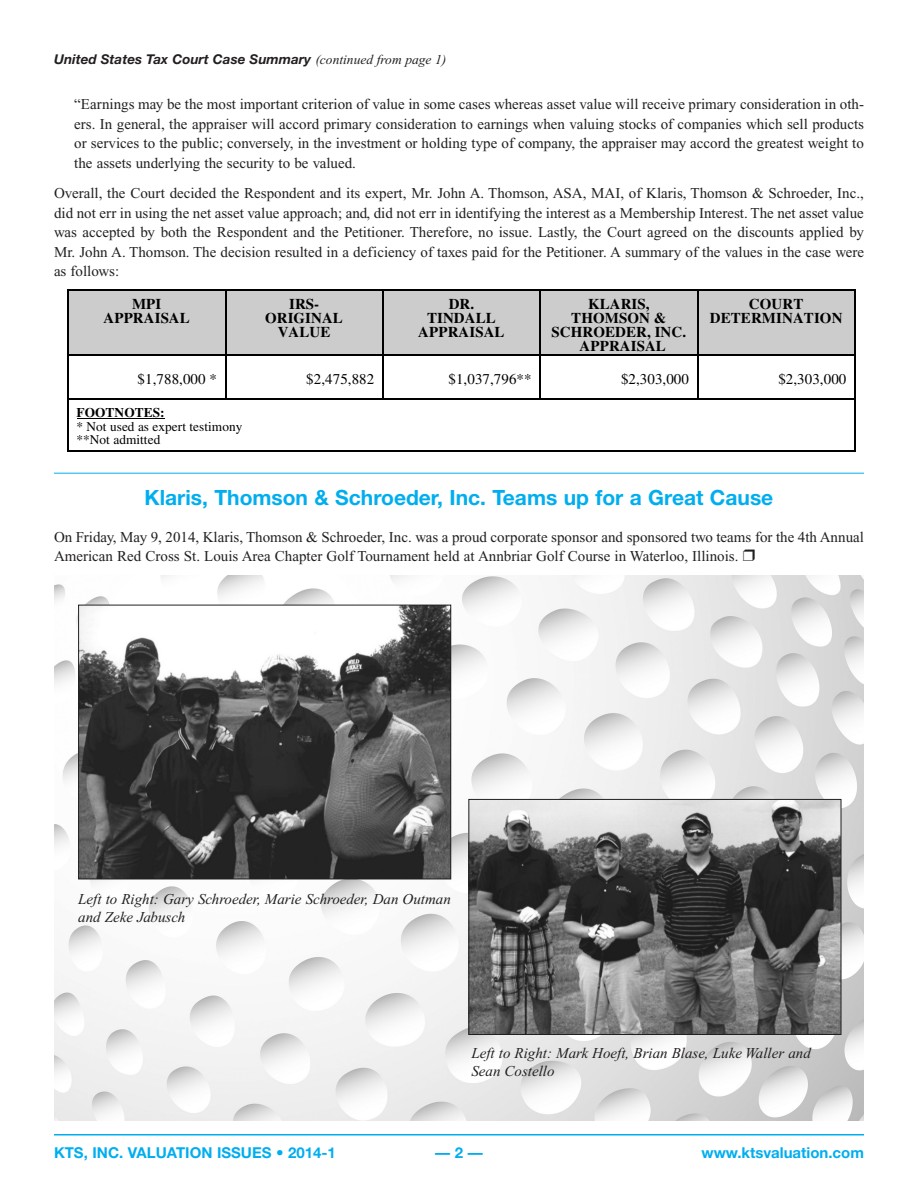
<style>
.page{position:relative;width:918px;height:1188px;background:#fff}
.page>*{position:absolute;margin:0;border:0;box-sizing:border-box;transform-origin:0 0}
.t1{font:700 21px "Helvetica Neue";color:#00aeef}
.t2{font:15px/19.5px "Times New Roman";color:#231f20;text-align:justify}
.t3{font:italic 15px/18px "Times New Roman";color:#231f20}
.t4{font:700 15px/13.6px "Times";letter-spacing:.01em;color:#000;text-align:center}
.t5{font:700 15px "Helvetica Neue";color:#00aeef}
.t6{font:15px "Times";letter-spacing:.005em;color:#000}
.t7{font:italic 700 13.5px "Helvetica Neue";color:#231f20}
.t8{font:13.35px/12.9px "Times";letter-spacing:.005em;color:#000}
.t9{font:700 13.35px "Times";letter-spacing:.005em;color:#000}
.s1{font-family:"Times New Roman";font-weight:400}
</style>
<div class="page">
<img style="left:54px;top:575px;width:810px;height:545px">
<hr style="left:54px;top:1134px;width:810px;height:2px;background:#00aeef">
<div style="left:69px;top:291px;width:157px;height:64px;background:#ccc"></div>
<div style="left:226px;top:291px;width:157px;height:65px;background:#ccc"></div>
<div style="left:384px;top:291px;width:157px;height:64px;background:#ccc"></div>
<div style="left:541px;top:291px;width:157px;height:64px;background:#ccc"></div>
<div style="left:698px;top:291px;width:157px;height:64px;background:#ccc"></div>
<hr style="left:67px;top:289px;width:789px;height:2px;background:#000">
<hr style="left:67px;top:291px;width:1px;height:81px;background:#000">
<hr style="left:225px;top:291px;width:1px;height:81px;background:#000">
<hr style="left:382px;top:291px;width:2px;height:82px;background:#000">
<hr style="left:540px;top:291px;width:1px;height:80px;background:#000">
<hr style="left:697px;top:291px;width:1px;height:80px;background:#000">
<hr style="left:855px;top:291px;width:1px;height:82px;background:#000">
<svg style="left:67px;top:372px;width:1px;height:26px"></svg>
<svg style="left:225px;top:372px;width:1px;height:26px"></svg>
<hr style="left:382px;top:371px;width:2px;height:27px;background:#000">
<svg style="left:540px;top:371px;width:1px;height:27px"></svg>
<svg style="left:697px;top:371px;width:1px;height:27px"></svg>
<svg style="left:855px;top:373px;width:1px;height:25px"></svg>
<hr style="left:77px;top:419px;width:87px;height:1px;background:#000">
<hr style="left:67px;top:398px;width:789px;height:2px;background:#000">
<hr style="left:67px;top:400px;width:1px;height:52px;background:#000">
<hr style="left:67px;top:451px;width:788px;height:1px;background:#000">
<hr style="left:855px;top:400px;width:1px;height:52px;background:#000">
<hr style="left:67px;top:355px;width:789px;height:1px;background:#000">
<hr style="left:54px;top:473px;width:810px;height:1px;background:#00aeef">
<img style="left:80px;top:607px;width:369px;height:270px">
<div style="left:78px;top:605px;width:373px;height:274px;border:1px solid #231f20"></div>
<img style="left:470px;top:801px;width:369px;height:232px">
<div style="left:468px;top:799px;width:373px;height:236px;border:1px solid #231f20"></div>
<p class="t7" style="left:54px;top:54px;width:394px">United States Tax Court Case Summary <span class="s1">(continued from page 1)</span></p>
<p class="t2" style="left:74px;top:96px;width:791px">“Earnings may be the most important criterion of value in some cases whereas asset value will receive primary consideration in oth&shy;ers. In general, the appraiser will accord primary consideration to earnings when valuing stocks of companies which sell products or services to the public; conversely, in the investment or holding type of company, the appraiser may accord the greatest weight to the assets underlying the security to be valued.</p>
<p class="t2" style="left:54px;top:185px;width:812px">Overall, the Court decided the Respondent and its expert, Mr. John A. Thomson, ASA, MAI, of Klaris, Thomson &amp; Schroeder, Inc., did not err in using the net asset value approach; and, did not err in identifying the interest as a Membership Interest. The net asset value was accepted by both the Respondent and the Petitioner. Therefore, no issue. Lastly, the Court agreed on the discounts applied by Mr. John A. Thomson. The decision resulted in a deficiency of taxes paid for the Petitioner. A summary of the values in the case were as follows:</p>
<p class="t4" style="left:104px;top:299px;width:88px">MPI<br>APPRAISAL</p>
<p class="t4" style="left:265px;top:299px;width:79px">IRS-<br>ORIGINAL<br>VALUE</p>
<p class="t4" style="left:418px;top:299px;width:88px">DR.<br>TINDALL<br>APPRAISAL</p>
<p class="t4" style="left:552px;top:299px;width:136px">KLARIS,<br>THOMSON &amp;<br>SCHROEDER, INC.</p>
<p class="t4" style="left:710px;top:299px;width:134px">COURT<br>DETERMINATION</p>
<p class="t6" style="left:138px;top:374px;width:81px">$1,788,000 *</p>
<p class="t6" style="left:306px;top:374px;width:69px">$2,475,882</p>
<p class="t6" style="left:449px;top:374px;width:85px">$1,037,796**</p>
<p class="t6" style="left:621px;top:374px;width:69px">$2,303,000</p>
<p class="t6" style="left:778px;top:374px;width:69px">$2,303,000</p>
<p class="t9" style="left:77px;top:408px;width:90px">FOOTNOTES:</p>
<p class="t8" style="left:77px;top:421px;width:167px">* Not used as expert testimony **Not admitted</p>
<p class="t4" style="left:580px;top:340px;width:88px">APPRAISAL</p>
<h1 class="t1" style="left:145px;top:490px;width:630px">Klaris, Thomson &amp; Schroeder, Inc. Teams up for a Great Cause</h1>
<p class="t2" style="left:54px;top:528px;width:812px">On Friday, May 9, 2014, Klaris, Thomson &amp; Schroeder, Inc. was a proud corporate sponsor and sponsored two teams for the 4th Annual<br>American Red Cross St. Louis Area Chapter Golf Tournament held at Annbriar Golf Course in Waterloo, Illinois. ❒</p>
<p class="t3" style="left:78px;top:891px;width:374px">Left to Right: Gary Schroeder, Marie Schroeder, Dan Outman and Zeke Jabusch</p>
<p class="t3" style="left:471px;top:1046px;width:341px">Left to Right: Mark Hoeft, Brian Blase, Luke Waller and<br>Sean Costello</p>
<p class="t5" style="left:54px;top:1147px;width:283px">KTS, INC. VALUATION ISSUES • 2014-1</p>
<p class="t5" style="left:702px;top:1147px;width:164px">www.ktsvaluation.com</p>
<p class="t5" style="left:435px;top:1147px;width:49px">— 2 —</p>
</div>
